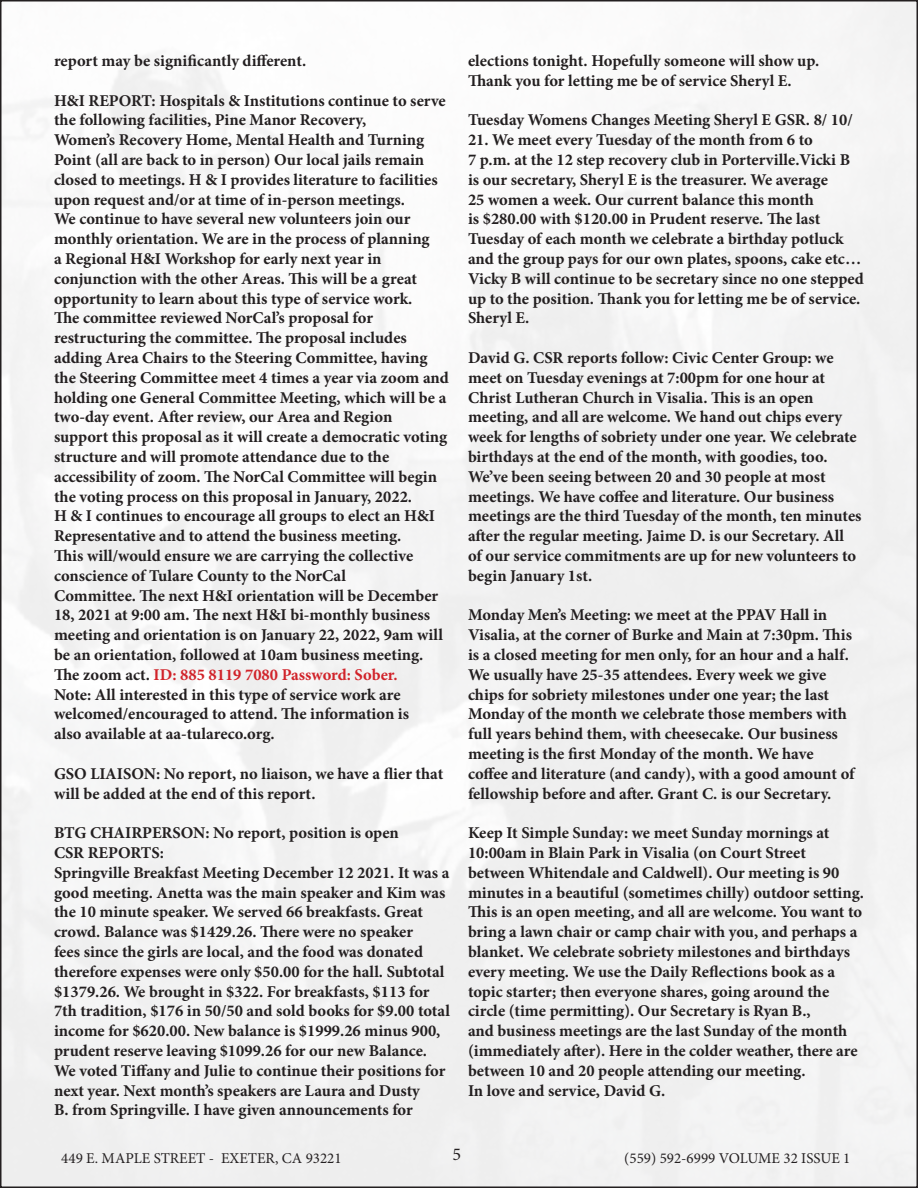
<style>
.page{position:relative;width:918px;height:1188px;background:#fff}
.page>*{position:absolute;margin:0;border:0;box-sizing:border-box;transform-origin:0 0}
.t1{font:18px "Minion Pro";color:#231f20}
.t2{font:700 16.5px/19.8px "Minion Pro";color:#231f20}
.t3{font:700 16.5px "Minion Pro";color:#d1232a}
.t4{font:15px "Minion Pro";color:#231f20}
.s1{color:#231f20}
</style>
<div class="page">
<p class="t2" style="left:54px;top:51px;width:254px">report may be significantly different.</p>
<p class="t2" style="left:54px;top:90px;width:393px">H&amp;I REPORT: Hospitals &amp; Institutions continue to serve the following facilities, Pine Manor Recovery,</p>
<p class="t2" style="left:54px;top:130px;width:372px">Women’s Recovery Home, Mental Health and Turning<br>Point (all are back to in person) Our local jails remain</p>
<p class="t2" style="left:54px;top:169px;width:385px">closed to meetings. H &amp; I provides literature to facilities upon request and/or at time of in-person meetings.</p>
<p class="t2" style="left:54px;top:209px;width:377px">We continue to have several new volunteers join our monthly orientation. We are in the process of planning a Regional H&amp;I Workshop for early next year in conjunction with the other Areas. This will be a great opportunity to learn about this type of service work.</p>
<p class="t2" style="left:54px;top:308px;width:354px">The committee reviewed NorCal’s proposal for restructuring the committee. The proposal includes</p>
<p class="t2" style="left:54px;top:348px;width:397px">adding Area Chairs to the Steering Committee, having the Steering Committee meet 4 times a year via zoom and</p>
<p class="t2" style="left:54px;top:387px;width:394px">holding one General Committee Meeting, which will be a two-day event. After review, our Area and Region</p>
<p class="t2" style="left:54px;top:427px;width:395px">support this proposal as it will create a democratic voting structure and will promote attendance due to the</p>
<p class="t2" style="left:54px;top:466px;width:385px">accessibility of zoom. The NorCal Committee will begin the voting process on this proposal in January, 2022.</p>
<p class="t2" style="left:54px;top:506px;width:383px">H &amp; I continues to encourage all groups to elect an H&amp;I Representative and to attend the business meeting.<br>This will/would ensure we are carrying the collective conscience of Tulare County to the NorCal</p>
<p class="t2" style="left:54px;top:585px;width:386px">Committee. The next H&amp;I orientation will be December<br>18, 2021 at 9:00 am. The next H&amp;I bi-monthly business</p>
<p class="t2" style="left:54px;top:625px;width:390px">meeting and orientation is on January 22, 2022, 9am will be an orientation, followed at 10am business meeting.</p>
<p class="t3" style="left:54px;top:663px;width:345px"><span class="s1">The zoom act.</span> ID: 885 8119 7080 Password: Sober.</p>
<p class="t2" style="left:54px;top:684px;width:357px">Note: All interested in this type of service work are welcomed/encouraged to attend. The information is</p>
<p class="t2" style="left:54px;top:724px;width:222px">also available at aa-tulareco.org.</p>
<p class="t2" style="left:54px;top:763px;width:391px">GSO LIAISON: No report, no liaison, we have a flier that will be added at the end of this report.</p>
<p class="t2" style="left:54px;top:823px;width:346px">BTG CHAIRPERSON: No report, position is open</p>
<p class="t2" style="left:54px;top:843px;width:397px">CSR REPORTS:<br>Springville Breakfast Meeting December 12 2021. It was a good meeting. Anetta was the main speaker and Kim was the 10 minute speaker. We served 66 breakfasts. Great crowd. Balance was $1429.26. There were no speaker<br>fees since the girls are local, and the food was donated therefore expenses were only $50.00 for the hall. Subtotal $1379.26. We brought in $322. For breakfasts, $113 for 7th tradition, $176 in 50/50 and sold books for $9.00 total income for $620.00. New balance is $1999.26 minus 900, prudent reserve leaving $1099.26 for our new Balance.</p>
<p class="t2" style="left:54px;top:1060px;width:393px">We voted Tiffany and Julie to continue their positions for next year. Next month’s speakers are Laura and Dusty</p>
<p class="t2" style="left:54px;top:1100px;width:360px">B. from Springville. I have given announcements for</p>
<p class="t2" style="left:468px;top:51px;width:353px">elections tonight. Hopefully someone will show up.</p>
<p class="t2" style="left:468px;top:70px;width:325px">Thank you for letting me be of service Sheryl E.</p>
<p class="t2" style="left:468px;top:110px;width:386px">Tuesday Womens Changes Meeting Sheryl E GSR. 8/ 10/</p>
<p class="t2" style="left:468px;top:130px;width:346px">21. We meet every Tuesday of the month from 6 to</p>
<p class="t2" style="left:468px;top:150px;width:384px">7 p.m. at the 12 step recovery club in Porterville.Vicki B is our secretary, Sheryl E is the treasurer. We average</p>
<p class="t2" style="left:468px;top:189px;width:398px">25 women a week. Our current balance this month<br>is $280.00 with $120.00 in Prudent reserve. The last Tuesday of each month we celebrate a birthday potluck and the group pays for our own plates, spoons, cake etc… Vicky B will continue to be secretary since no one stepped up to the position. Thank you for letting me be of service.<br>Sheryl E.</p>
<p class="t2" style="left:468px;top:348px;width:367px">David G. CSR reports follow: Civic Center Group: we meet on Tuesday evenings at 7:00pm for one hour at</p>
<p class="t2" style="left:468px;top:387px;width:395px">Christ Lutheran Church in Visalia. This is an open meeting, and all are welcome. We hand out chips every week for lengths of sobriety under one year. We celebrate birthdays at the end of the month, with goodies, too.<br>We’ve been seeing between 20 and 30 people at most meetings. We have coffee and literature. Our business meetings are the third Tuesday of the month, ten minutes after the regular meeting. Jaime D. is our Secretary. All of our service commitments are up for new volunteers to begin January 1st.</p>
<p class="t2" style="left:468px;top:605px;width:386px">Monday Men’s Meeting: we meet at the PPAV Hall in<br>Visalia, at the corner of Burke and Main at 7:30pm. This</p>
<p class="t2" style="left:468px;top:645px;width:382px">is a closed meeting for men only, for an hour and a half.<br>We usually have 25-35 attendees. Every week we give</p>
<p class="t2" style="left:468px;top:684px;width:388px">chips for sobriety milestones under one year; the last Monday of the month we celebrate those members with full years behind them, with cheesecake. Our business meeting is the first Monday of the month. We have coffee and literature (and candy), with a good amount of fellowship before and after. Grant C. is our Secretary.</p>
<p class="t2" style="left:468px;top:823px;width:363px">Keep It Simple Sunday: we meet Sunday mornings at<br>10:00am in Blain Park in Visalia (on Court Street</p>
<p class="t2" style="left:468px;top:862px;width:398px">between Whitendale and Caldwell). Our meeting is 90 minutes in a beautiful (sometimes chilly) outdoor setting.</p>
<p class="t2" style="left:468px;top:902px;width:396px">This is an open meeting, and all are welcome. You want to bring a lawn chair or camp chair with you, and perhaps a blanket. We celebrate sobriety milestones and birthdays every meeting. We use the Daily Reflections book as a topic starter; then everyone shares, going around the circle (time permitting). Our Secretary is Ryan B.,</p>
<p class="t2" style="left:468px;top:1021px;width:391px">and business meetings are the last Sunday of the month (immediately after). Here in the colder weather, there are</p>
<p class="t2" style="left:468px;top:1060px;width:339px">between 10 and 20 people attending our meeting.</p>
<p class="t2" style="left:468px;top:1080px;width:199px">In love and service, David G.</p>
<p class="t1" style="left:452px;top:1143px;width:10px">5</p>
<p class="t4" style="left:61px;top:1148px;width:282px">449 E. MAPLE STREET - EXETER, CA 93221</p>
<p class="t4" style="left:624px;top:1148px;width:228px">(559) 592-6999 VOLUME 32 ISSUE 1</p>
</div>
